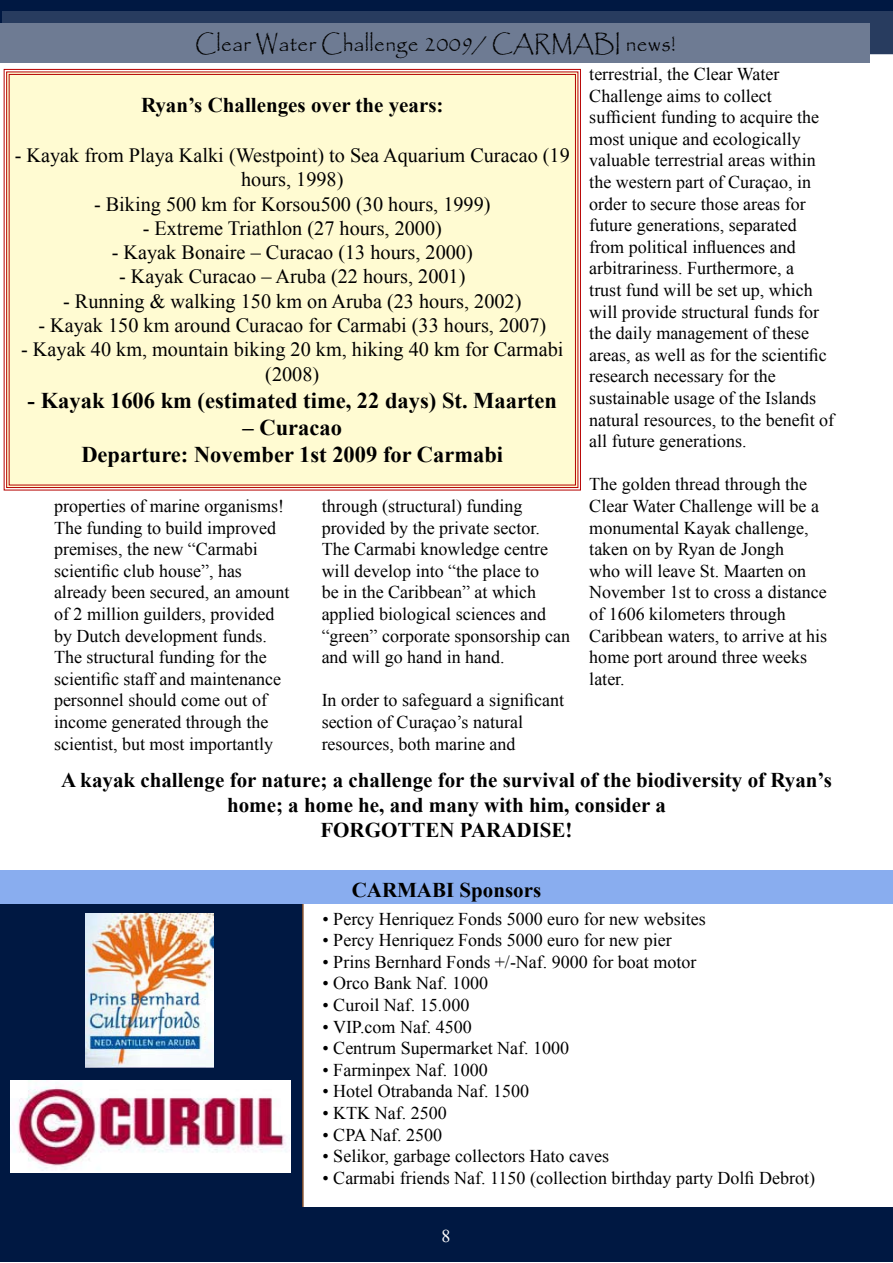
<style>
.page{position:relative;width:893px;height:1263px;background:#fff}
.page>*{position:absolute;margin:0;border:0;box-sizing:border-box;transform-origin:0 0}
.t1{font:23.1px "Papyrus";letter-spacing:.02em;color:#000;scale:.91 1}
.t2{font:700 22.5px/27px "Times New Roman";color:#000;text-align:center}
.t3{font:700 21px/25.2px "Times New Roman";color:#000;text-align:center}
.t4{font:20.25px/24.3px "Times New Roman";color:#000;text-align:center}
.t5{font:18px/21.6px "Times New Roman";color:#000}
.t6{font:18px "Times New Roman";color:#fff}
</style>
<div class="page">
<div style="left:0;top:903px;width:304px;height:304px;background:#001842"></div>
<div style="left:0;top:1207px;width:892px;height:55px;background:#001842"></div>
<div style="left:0;top:0;width:892px;height:54px;background:#001842"></div>
<div style="left:3px;top:11px;width:890px;height:43px;background:#283c5f"></div>
<div style="left:1px;top:23px;width:869px;height:39px;background:#6e7b93"></div>
<div style="left:0;top:870px;width:893px;height:33px;background:#89adef"></div>
<div style="left:3px;top:68px;width:578px;height:423px;background:#fffbd2"></div>
<img style="left:86px;top:914px;width:127px;height:153px">
<img style="left:10px;top:1080px;width:281px;height:92px">
<p class="t1" style="left:195px;top:30px;width:530px">Clear Water Challenge 2009/ CARMABI news!</p>
<p class="t3" style="left:141px;top:92px;width:304px">Ryan’s Challenges over the years:</p>
<p class="t4" style="left:15px;top:143px;width:557px">- Kayak from Playa Kalki (Westpoint) to Sea Aquarium Curacao (19 hours, 1998)</p>
<p class="t4" style="left:94px;top:191px;width:398px">- Biking 500 km for Korsou500 (30 hours, 1999)</p>
<p class="t4" style="left:143px;top:216px;width:301px">- Extreme Triathlon (27 hours, 2000)</p>
<p class="t4" style="left:112px;top:240px;width:363px">- Kayak Bonaire – Curacao (13 hours, 2000)</p>
<p class="t4" style="left:119px;top:264px;width:348px">- Kayak Curacao – Aruba (22 hours, 2001)</p>
<p class="t4" style="left:63px;top:288px;width:460px">- Running &amp; walking 150 km on Aruba (23 hours, 2002)</p>
<p class="t4" style="left:38px;top:313px;width:509px">- Kayak 150 km around Curacao for Carmabi (33 hours, 2007)</p>
<p class="t4" style="left:21px;top:337px;width:544px">- Kayak 40 km, mountain biking 20 km, hiking 40 km for Carmabi (2008)</p>
<p class="t2" style="left:28px;top:386px;width:531px">- Kayak 1606 km (estimated time, 22 days) St. Maarten</p>
<p class="t2" style="left:81px;top:413px;width:423px">– Curacao<br>Departure: November 1st 2009 for Carmabi</p>
<p class="t5" style="left:54px;top:495px;width:237px">properties of marine organisms!<br>The funding to build improved premises, the new “Carmabi scientific club house”, has already been secured, an amount of 2 million guilders, provided by Dutch development funds.<br>The structural funding for the scientific staff and maintenance personnel should come out of income generated through the scientist, but most importantly</p>
<p class="t5" style="left:322px;top:495px;width:250px">through (structural) funding provided by the private sector.<br>The Carmabi knowledge centre will develop into “the place to<br>be in the Caribbean” at which applied biological sciences and “green” corporate sponsorship can and will go hand in hand.</p>
<p class="t5" style="left:322px;top:689px;width:244px">In order to safeguard a significant section of Curaçao’s natural resources, both marine and</p>
<p class="t5" style="left:589px;top:63px;width:246px">terrestrial, the Clear Water<br>Challenge aims to collect sufficient funding to acquire the most unique and ecologically valuable terrestrial areas within the western part of Curaçao, in order to secure those areas for future generations, separated from political influences and arbitrariness. Furthermore, a<br>trust fund will be set up, which will provide structural funds for the daily management of these areas, as well as for the scientific research necessary for the sustainable usage of the Islands natural resources, to the benefit of all future generations.</p>
<p class="t5" style="left:589px;top:473px;width:239px">The golden thread through the<br>Clear Water Challenge will be a monumental Kayak challenge, taken on by Ryan de Jongh<br>who will leave St. Maarten on<br>November 1st to cross a distance of 1606 kilometers through<br>Caribbean waters, to arrive at his home port around three weeks later.</p>
<p class="t3" style="left:61px;top:767px;width:772px">A kayak challenge for nature; a challenge for the survival of the biodiversity of Ryan’s home; a home he, and many with him, consider a<br>FORGOTTEN PARADISE!</p>
<p class="t3" style="left:352px;top:877px;width:191px">CARMABI Sponsors</p>
<p class="t5" style="left:322px;top:907px;width:385px">• Percy Henriquez Fonds 5000 euro for new websites</p>
<p class="t5" style="left:322px;top:929px;width:351px">• Percy Henriquez Fonds 5000 euro for new pier</p>
<p class="t5" style="left:322px;top:951px;width:375px">• Prins Bernhard Fonds +/-Naf. 9000 for boat motor</p>
<p class="t5" style="left:322px;top:972px;width:167px">• Orco Bank Naf. 1000</p>
<p class="t5" style="left:322px;top:994px;width:148px">• Curoil Naf. 15.000</p>
<p class="t5" style="left:322px;top:1015px;width:151px">• VIP.com Naf. 4500</p>
<p class="t5" style="left:322px;top:1037px;width:248px">• Centrum Supermarket Naf. 1000</p>
<p class="t5" style="left:322px;top:1059px;width:167px">• Farminpex Naf. 1000</p>
<p class="t5" style="left:322px;top:1080px;width:208px">• Hotel Otrabanda Naf. 1500</p>
<p class="t5" style="left:322px;top:1102px;width:126px">• KTK Naf. 2500</p>
<p class="t5" style="left:322px;top:1123px;width:121px">• CPA Naf. 2500</p>
<p class="t5" style="left:322px;top:1145px;width:288px">• Selikor, garbage collectors Hato caves</p>
<p class="t5" style="left:322px;top:1167px;width:494px">• Carmabi friends Naf. 1150 (collection birthday party Dolfi Debrot)</p>
<p class="t6" style="left:441px;top:1223px;width:10px">8</p>
</div>
